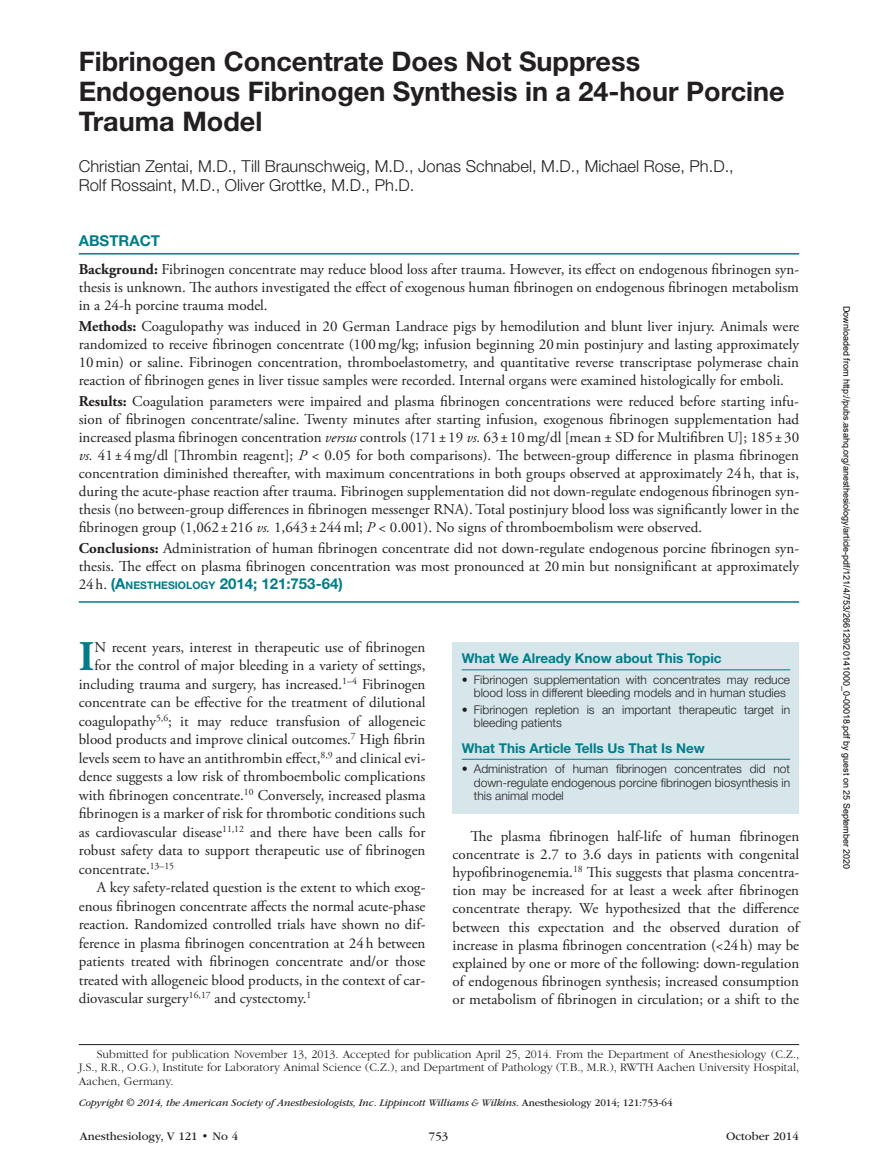
<style>
.page{position:relative;width:878px;height:1175px;background:#fff}
.page>*{position:absolute;margin:0;border:0;box-sizing:border-box;transform-origin:0 0}
.t1{font:700 42.15px "Adobe Garamond Pro";color:#007d88}
.t2{font:700 27px/30px "Helvetica Neue LT Std";color:#231f20}
.t3{font:300 16.5px/19.5px "Helvetica Neue LT Std";color:#231f20}
.t4{font:15px/18px "Adobe Garamond Pro";color:#231f20;text-align:justify}
.t5{font:700 15px "Helvetica Neue LT Std";color:#007d88}
.t6{font:700 13.5px "Helvetica Neue LT Std";color:#007d88}
.t7{font:300 12px/13.5px "Helvetica Neue LT Std";color:#231f20}
.t8{font:300 12px/13.5px "ITC Garamond Std";color:#231f20;text-align:justify}
.t9{font:12px "ITC Garamond Std";color:#231f20}
.t10{font:italic 10.5px "ITC Garamond Std";letter-spacing:-.01em;color:#231f20}
.t11{font:9px "Arial";color:#000}
.s1{font-weight:700}
.s2{font-style:italic}
.s3{font-family:"Adobe Garamond Pro";font-weight:400;color:#231f20}
.s4{font-size:10.5px}
.s5{font-style:normal}
</style>
<div class="page">
<div style="left:452px;top:642px;width:347px;height:171px;background:#d6e6ea"></div>
<hr style="left:462px;top:669px;width:328px;height:1px;background:#007d88">
<hr style="left:462px;top:759px;width:328px;height:1px;background:#007d88">
<hr style="left:79px;top:253px;width:720px;height:1px;background:#007d88">
<hr style="left:79px;top:601px;width:720px;height:1px;background:#007d88">
<hr style="left:79px;top:1044px;width:720px;height:1px;background:#231f20">
<h2 class="t2" style="left:79px;top:46px;width:707px">Fibrinogen Concentrate Does Not Suppress<br>Endogenous Fibrinogen Synthesis in a 24-hour Porcine<br>Trauma Model</h2>
<p class="t3" style="left:79px;top:156px;width:656px">Christian Zentai, M.D., Till Braunschweig, M.D., Jonas Schnabel, M.D., Michael Rose, Ph.D.,<br>Rolf Rossaint, M.D., Oliver Grottke, M.D., Ph.D.</p>
<p class="t5" style="left:79px;top:231px;width:83px">ABSTRACT</p>
<p class="t4" style="left:79px;top:261px;width:722px"><span class="s1">Background:</span> Fibrinogen concentrate may reduce blood loss after trauma. However, its effect on endogenous fibrinogen syn&shy;thesis is unknown. The authors investigated the effect of exogenous human fibrinogen on endogenous fibrinogen metabolism in a 24-h porcine trauma model.</p>
<p class="t4" style="left:79px;top:318px;width:721px"><span class="s1">Methods:</span> Coagulopathy was induced in 20 German Landrace pigs by hemodilution and blunt liver injury. Animals were randomized to receive fibrinogen concentrate (100mg/kg; infusion beginning 20min postinjury and lasting approximately 10min) or saline. Fibrinogen concentration, thromboelastometry, and quantitative reverse transcriptase polymerase chain reaction of fibrinogen genes in liver tissue samples were recorded. Internal organs were examined histologically for emboli.</p>
<p class="t4" style="left:79px;top:393px;width:722px"><span class="s1">Results:</span> Coagulation parameters were impaired and plasma fibrinogen concentrations were reduced before starting infu&shy;sion of fibrinogen concentrate/saline. Twenty minutes after starting infusion, exogenous fibrinogen supplementation had increased plasma fibrinogen concentration <span class="s2">versus</span> controls (171 ± 19 <span class="s2">vs.</span> 63 ±10mg/dl [mean ± SD for Multifibren U]; 185 ±30 <span class="s2">vs.</span> 41±4mg/dl [Thrombin reagent]; <span class="s2">P</span> &lt; 0.05 for both comparisons). The between-group difference in plasma fibrinogen concentration diminished thereafter, with maximum concentrations in both groups observed at approximately 24h, that is, during the acute-phase reaction after trauma. Fibrinogen supplementation did not down-regulate endogenous fibrinogen syn&shy;thesis (no between-group differences in fibrinogen messenger RNA). Total postinjury blood loss was significantly lower in the fibrinogen group (1,062±216 <span class="s2">vs.</span> 1,643± 244ml; <span class="s2">P</span> &lt; 0.001). No signs of thromboembolism were observed.</p>
<p class="t4" style="left:79px;top:540px;width:722px"><span class="s1">Conclusions:</span> Administration of human fibrinogen concentrate did not down-regulate endogenous porcine fibrinogen syn&shy;thesis. The effect on plasma fibrinogen concentration was most pronounced at 20min but nonsignificant at approximately</p>
<p class="t5" style="left:79px;top:574px;width:265px"><span class="s3">24h.</span> (A<span class="s4">NESTHESIOLOGY</span> 2014; 121:753-64)</p>
<h1 class="t1" style="left:79px;top:632px;width:17px">I</h1>
<p class="t4" style="left:94px;top:639px;width:332px">N recent years, interest in therapeutic use of fibrinogen</p>
<p class="t4" style="left:94px;top:657px;width:332px">for the control of major bleeding in a variety of settings,</p>
<p class="t4" style="left:79px;top:675px;width:348px">including trauma and surgery, has increased.<sup>1–4</sup> Fibrinogen</p>
<p class="t4" style="left:79px;top:694px;width:348px">concentrate can be effective for the treatment of dilutional</p>
<p class="t4" style="left:79px;top:712px;width:348px">coagulopathy<sup>5,6</sup>; it may reduce transfusion of allogeneic</p>
<p class="t4" style="left:79px;top:731px;width:348px">blood products and improve clinical outcomes.<sup>7</sup> High fibrin</p>
<p class="t4" style="left:79px;top:749px;width:348px">levels seem to have an antithrombin effect,<sup>8,9</sup> and clinical evi-</p>
<p class="t4" style="left:79px;top:768px;width:348px">dence suggests a low risk of thromboembolic complications</p>
<p class="t4" style="left:79px;top:786px;width:348px">with fibrinogen concentrate.<sup>10</sup> Conversely, increased plasma</p>
<p class="t4" style="left:79px;top:805px;width:348px">fibrinogen is a marker of risk for thrombotic conditions such</p>
<p class="t4" style="left:79px;top:823px;width:348px">as cardiovascular disease<sup>11,12</sup> and there have been calls for</p>
<p class="t4" style="left:79px;top:842px;width:348px">robust safety data to support therapeutic use of fibrinogen</p>
<p class="t4" style="left:79px;top:860px;width:97px">concentrate.<sup>13–15</sup></p>
<p class="t4" style="left:97px;top:879px;width:330px">A key safety-related question is the extent to which exog-</p>
<p class="t4" style="left:79px;top:897px;width:348px">enous fibrinogen concentrate affects the normal acute-phase</p>
<p class="t4" style="left:79px;top:916px;width:348px">reaction. Randomized controlled trials have shown no dif-</p>
<p class="t4" style="left:79px;top:934px;width:348px">ference in plasma fibrinogen concentration at 24h between</p>
<p class="t4" style="left:79px;top:953px;width:348px">patients treated with fibrinogen concentrate and/or those</p>
<p class="t4" style="left:79px;top:971px;width:348px">treated with allogeneic blood products, in the context of car-</p>
<p class="t4" style="left:79px;top:990px;width:234px">diovascular surgery<sup>16,17</sup> and cystectomy.<sup>1</sup></p>
<p class="t6" style="left:462px;top:650px;width:261px">What We Already Know about This Topic</p>
<p class="t7" style="left:474px;top:672px;width:318px;text-indent:-12px">• Fibrinogen supplementation with concentrates may reduce blood loss in different bleeding models and in human studies</p>
<p class="t7" style="left:474px;top:702px;width:318px;text-indent:-12px">• Fibrinogen repletion is an important therapeutic target in bleeding patients</p>
<p class="t6" style="left:462px;top:739px;width:244px">What This Article Tells Us That Is New</p>
<p class="t7" style="left:474px;top:762px;width:318px;text-align:justify;text-indent:-12px">• Administration of human fibrinogen concentrates did not down-regulate endogenous porcine fibrinogen biosynthesis in this animal model</p>
<p class="t4" style="left:452px;top:827px;width:348px;text-indent:18px">The plasma fibrinogen half-life of human fibrinogen concentrate is 2.7 to 3.6 days in patients with congenital hypofibrinogenemia.<sup>18</sup> This suggests that plasma concentra&shy;tion may be increased for at least a week after fibrinogen concentrate therapy. We hypothesized that the difference between this expectation and the observed duration of increase in plasma fibrinogen concentration (&lt;24h) may be explained by one or more of the following: down-regulation of endogenous fibrinogen synthesis; increased consumption or metabolism of fibrinogen in circulation; or a shift to the</p>
<p class="t8" style="left:79px;top:1047px;width:722px;text-indent:18px">Submitted for publication November 13, 2013. Accepted for publication April 25, 2014. From the Department of Anesthesiology (C.Z., J.S., R.R., O.G.), Institute for Laboratory Animal Science (C.Z.), and Department of Pathology (T.B., M.R.), RWTH Aachen University Hospital, Aachen, Germany.</p>
<p class="t10" style="left:79px;top:1096px;width:595px">Copyright © 2014, the American Society of Anesthesiologists, Inc. Lippincott Williams &amp; Wilkins. <span class="s5">Anesthesiology 2014; 121:753-64</span></p>
<p class="t9" style="left:80px;top:1130px;width:160px">Anesthesiology, V 121 • No 4</p>
<p class="t9" style="left:429px;top:1130px;width:21px">753</p>
<p class="t9" style="left:726px;top:1130px;width:74px">October 2014</p>
<p class="t11" style="left:850px;top:306px;width:565px;rotate:90deg">Downloaded from http://pubs.asahq.org/anesthesiology/article-pdf/121/4/753/266129/20141000_0-00018.pdf by guest on 25 September 2020</p>
</div>
